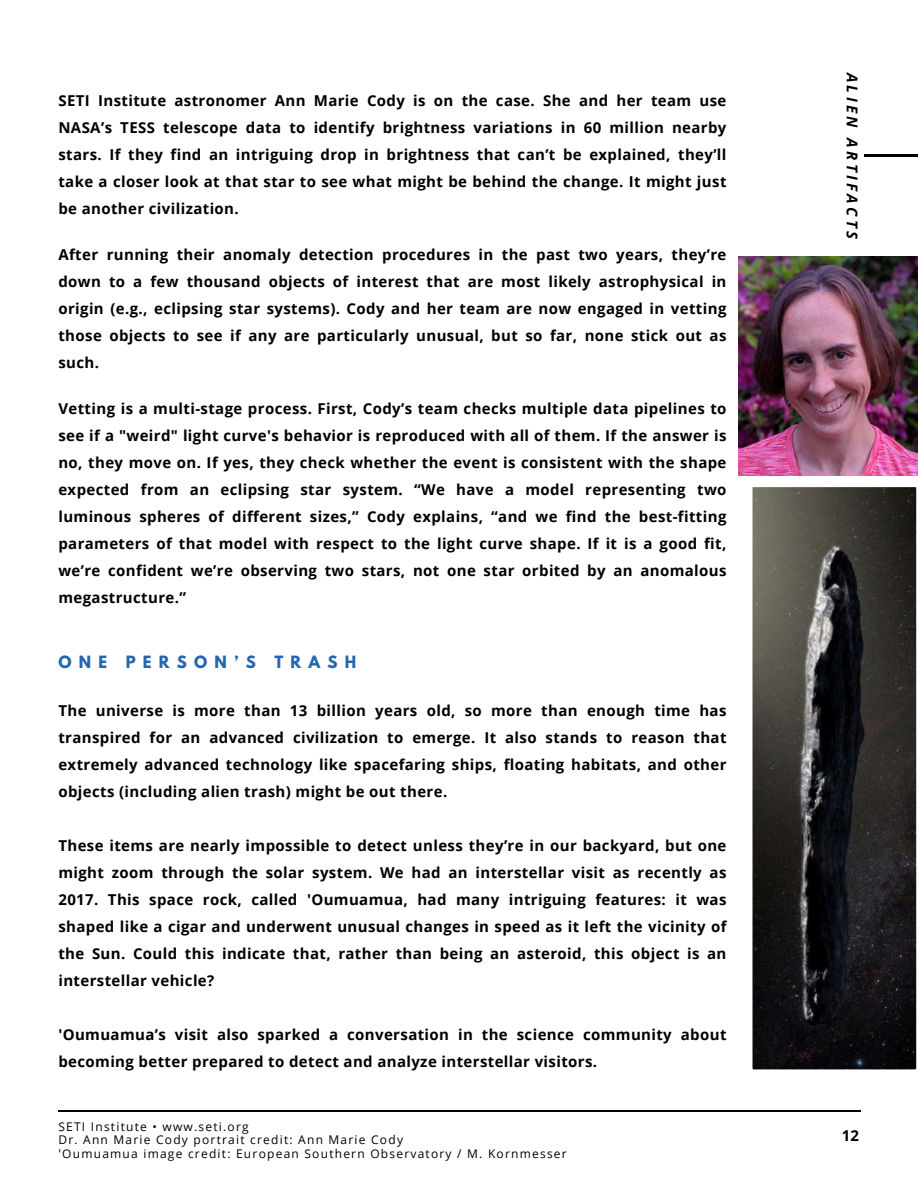
<style>
.page{position:relative;width:918px;height:1188px;background:#fff}
.page>*{position:absolute;margin:0;border:0;box-sizing:border-box;transform-origin:0 0}
.t1{font:700 15px/27px "Open Sans";letter-spacing:.025em;color:#000;text-align:justify}
.t2{font:700 15px "League Spartan";letter-spacing:.485em;color:#2666af}
.t3{font:italic 700 15px "Open Sans";letter-spacing:.22em;color:#000}
.t4{font:12px "Open Sans";letter-spacing:.1em;color:#000}
</style>
<div class="page">
<img style="left:753px;top:487px;width:163px;height:582px">
<img style="left:738px;top:257px;width:180px;height:218px">
<hr style="left:58px;top:1110px;width:803px;height:2px;background:#000">
<hr style="left:864px;top:155px;width:54px;height:2px;background:#000">
<h1 class="t1" style="left:58px;top:87px;width:670px">SETI Institute astronomer Ann Marie Cody is on the case. She and her team use NASA’s TESS telescope data to identify brightness variations in 60 million nearby stars. If they find an intriguing drop in brightness that can’t be explained, they’ll take a closer look at that star to see what might be behind the change. It might just be another civilization.</h1>
<h2 class="t1" style="left:58px;top:241px;width:670px">After running their anomaly detection procedures in the past two years, they’re down to a few thousand objects of interest that are most likely astrophysical in origin (e.g., eclipsing star systems). Cody and her team are now engaged in vetting those objects to see if any are particularly unusual, but so far, none stick out as such.</h2>
<h2 class="t1" style="left:58px;top:395px;width:670px">Vetting is a multi-stage process. First, Cody’s team checks multiple data pipelines to see if a "weird" light curve's behavior is reproduced with all of them. If the answer is no, they move on. If yes, they check whether the event is consistent with the shape expected from an eclipsing star system. “We have a model representing two luminous spheres of different sizes,” Cody explains, “and we find the best-fitting parameters of that model with respect to the light curve shape. If it is a good fit, we’re confident we’re observing two stars, not one star orbited by an anomalous megastructure.”</h2>
<p class="t2" style="left:58px;top:655px;width:299px">ONE PERSON’S TRASH</p>
<p class="t1" style="left:58px;top:697px;width:670px">The universe is more than 13 billion years old, so more than enough time has transpired for an advanced civilization to emerge. It also stands to reason that extremely advanced technology like spacefaring ships, floating habitats, and other objects (including alien trash) might be out there.</p>
<p class="t1" style="left:58px;top:832px;width:670px">These items are nearly impossible to detect unless they’re in our backyard, but one might zoom through the solar system. We had an interstellar visit as recently as 2017. This space rock, called 'Oumuamua, had many intriguing features: it was shaped like a cigar and underwent unusual changes in speed as it left the vicinity of the Sun. Could this indicate that, rather than being an asteroid, this object is an interstellar vehicle?</p>
<p class="t1" style="left:58px;top:1021px;width:670px">'Oumuamua’s visit also sparked a conversation in the science community about becoming better prepared to detect and analyze interstellar visitors.</p>
<h2 class="t4" style="left:58px;top:1118px;width:192px">SETI Institute • www.seti.org</h2>
<p class="t4" style="left:58px;top:1131px;width:346px">Dr. Ann Marie Cody portrait credit: Ann Marie Cody</p>
<h2 class="t4" style="left:58px;top:1145px;width:510px">'Oumuamua image credit: European Southern Observatory / M. Kornmesser</h2>
<h2 class="t3" style="left:863px;top:73px;width:168px;rotate:90deg">ALIEN ARTIFACTS</h2>
<p class="t1" style="left:842px;top:1121px;width:19px">12</p>
</div>
